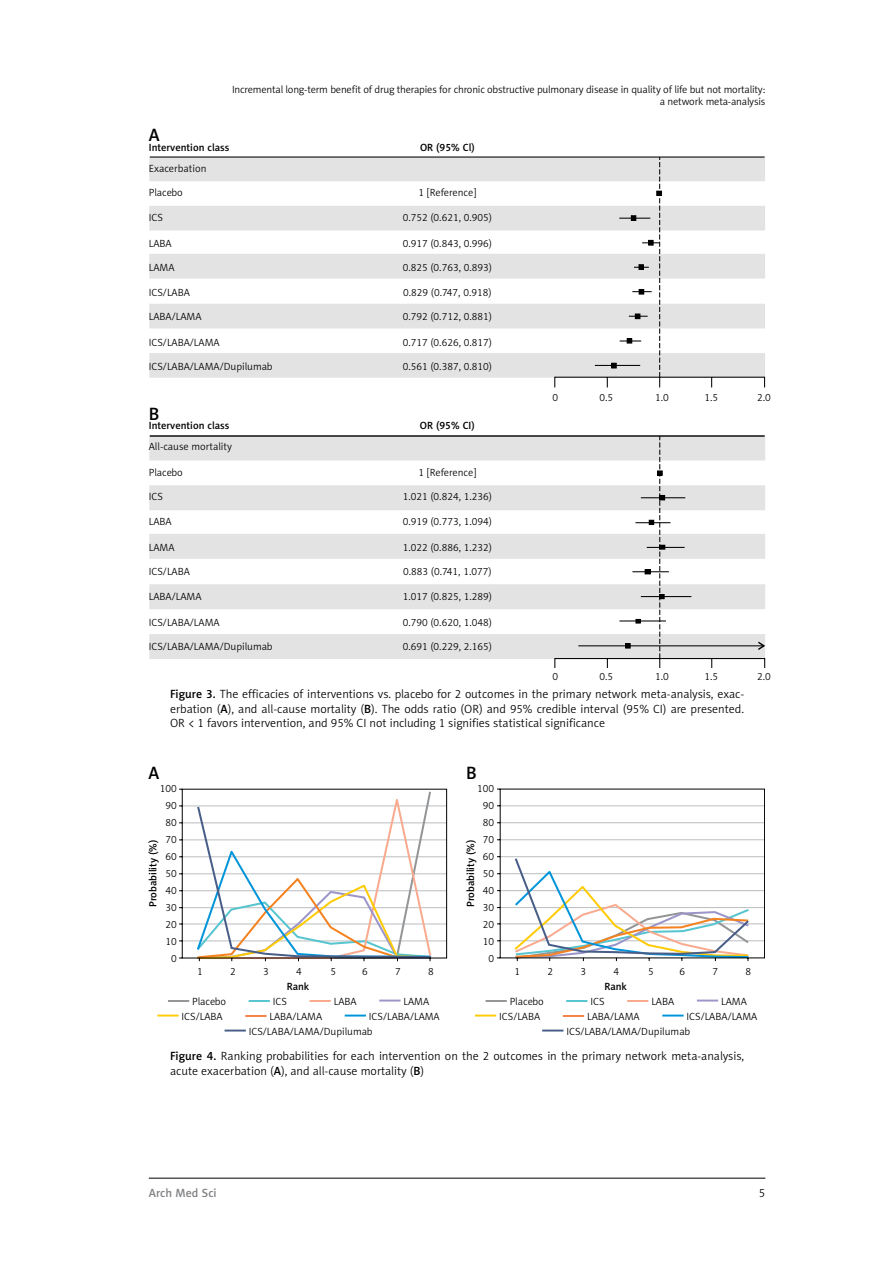
<style>
.page{position:relative;width:893px;height:1263px;background:#fff}
.page>*{position:absolute;margin:0;border:0;box-sizing:border-box;transform-origin:0 0}
.t1{font:18px "Naomi Sans EFN Medium";color:#000}
.t2{font:12px/14.4px "Naomi Sans EFN Light";color:#000;text-align:justify}
.t3{font:12px "Naomi Sans EFN Medium";color:#808285}
.t4{font:10.5px/17px "Naomi Sans EFN Light";color:#000;text-align:right}
.t5{font:10.5px "Naomi Sans EFN Medium";color:#000}
.s1{font-family:"Naomi Sans EFN Medium"}
</style>
<div class="page">
<hr style="left:149px;top:1178px;width:616px;height:1px;background:#000">
<svg style="left:149px;top:156px;width:616px;height:232px"></svg>
<svg style="left:611px;top:157px;width:51px;height:220px"></svg>
<hr style="left:595px;top:365px;width:45px;height:1px;background:#000">
<div style="left:150px;top:436px;width:615px;height:24px;background:#e3e3e3"></div>
<div style="left:150px;top:486px;width:615px;height:24px;background:#e3e3e3"></div>
<div style="left:149px;top:485px;width:616px;height:25px;border:1px solid #e3e3e3"></div>
<div style="left:150px;top:534px;width:615px;height:24px;background:#e3e3e3"></div>
<div style="left:149px;top:534px;width:616px;height:25px;border:1px solid #e3e3e3"></div>
<div style="left:150px;top:585px;width:615px;height:24px;background:#e3e3e3"></div>
<div style="left:149px;top:584px;width:616px;height:25px;border:1px solid #e3e3e3"></div>
<div style="left:150px;top:634px;width:615px;height:24px;background:#e3e3e3"></div>
<div style="left:149px;top:634px;width:616px;height:25px;border:1px solid #e3e3e3"></div>
<hr style="left:150px;top:435px;width:615px;height:2px;background:#000">
<svg style="left:554px;top:436px;width:211px;height:232px"></svg>
<svg style="left:179px;top:788px;width:268px;height:174px"></svg>
<svg style="left:497px;top:788px;width:268px;height:174px"></svg>
<hr style="left:168px;top:1000px;width:21px;height:2px;background:#939597">
<hr style="left:249px;top:1000px;width:21px;height:2px;background:#56c5d0">
<hr style="left:310px;top:1000px;width:21px;height:2px;background:#f9aa8f">
<hr style="left:379px;top:999px;width:22px;height:2px;background:#9b95c9">
<hr style="left:157px;top:1014px;width:22px;height:2px;background:#ffcb05">
<hr style="left:245px;top:1015px;width:22px;height:2px;background:#f58345">
<hr style="left:345px;top:1014px;width:21px;height:2px;background:#0095da">
<hr style="left:225px;top:1029px;width:21px;height:2px;background:#485e88">
<hr style="left:486px;top:1000px;width:21px;height:2px;background:#939597">
<hr style="left:566px;top:1000px;width:21px;height:2px;background:#56c5d0">
<hr style="left:627px;top:1000px;width:21px;height:2px;background:#f9aa8f">
<hr style="left:697px;top:999px;width:21px;height:2px;background:#9b95c9">
<hr style="left:475px;top:1014px;width:21px;height:2px;background:#ffcb05">
<hr style="left:563px;top:1015px;width:21px;height:2px;background:#f58345">
<hr style="left:662px;top:1014px;width:22px;height:2px;background:#0095da">
<hr style="left:542px;top:1029px;width:21px;height:2px;background:#485e88">
<p class="t4" style="left:232px;top:83px;width:535px;line-height:12.6px">Incremental long-term benefit of drug therapies for chronic obstructive pulmonary disease in quality of life but not mortality: a network meta-analysis</p>
<h1 class="t1" style="left:149px;top:124px;width:12px">A</h1>
<p class="t5" style="left:149px;top:141px;width:82px">Intervention class</p>
<p class="t5" style="left:420px;top:141px;width:56px">OR (95% Cl)</p>
<p class="t4" style="left:149px;top:160px;width:59px">Exacerbation</p>
<p class="t4" style="left:149px;top:184px;width:35px">Placebo</p>
<p class="t4" style="left:418px;top:184px;width:59px">1 [Reference]</p>
<p class="t4" style="left:149px;top:209px;width:16px">ICS</p>
<p class="t4" style="left:403px;top:209px;width:91px">0.752 (0.621, 0.905)</p>
<p class="t4" style="left:149px;top:235px;width:24px">LABA</p>
<p class="t4" style="left:403px;top:235px;width:91px">0.917 (0.843, 0.996)</p>
<p class="t4" style="left:149px;top:259px;width:27px">LAMA</p>
<p class="t4" style="left:403px;top:259px;width:91px">0.825 (0.763, 0.893)</p>
<p class="t4" style="left:149px;top:284px;width:43px">ICS/LABA</p>
<p class="t4" style="left:403px;top:284px;width:90px">0.829 (0.747, 0.918)</p>
<p class="t4" style="left:149px;top:308px;width:54px">LABA/LAMA</p>
<p class="t4" style="left:403px;top:308px;width:91px">0.792 (0.712, 0.881)</p>
<p class="t4" style="left:149px;top:334px;width:72px">ICS/LABA/LAMA</p>
<p class="t4" style="left:403px;top:334px;width:91px">0.717 (0.626, 0.817)</p>
<p class="t4" style="left:149px;top:358px;width:125px">ICS/LABA/LAMA/Dupilumab</p>
<p class="t4" style="left:403px;top:358px;width:91px">0.561 (0.387, 0.810)</p>
<h1 class="t1" style="left:149px;top:403px;width:12px">B</h1>
<p class="t5" style="left:149px;top:420px;width:82px">Intervention class</p>
<p class="t5" style="left:420px;top:420px;width:56px">OR (95% CI)</p>
<p class="t4" style="left:149px;top:438px;width:85px">All-cause mortality</p>
<p class="t4" style="left:149px;top:464px;width:35px">Placebo</p>
<p class="t4" style="left:418px;top:464px;width:59px">1 [Reference]</p>
<p class="t4" style="left:149px;top:488px;width:16px">ICS</p>
<p class="t4" style="left:403px;top:488px;width:91px">1.021 (0.824, 1.236)</p>
<p class="t4" style="left:149px;top:513px;width:24px">LABA</p>
<p class="t4" style="left:403px;top:513px;width:91px">0.919 (0.773, 1.094)</p>
<p class="t4" style="left:149px;top:539px;width:27px">LAMA</p>
<p class="t4" style="left:403px;top:539px;width:91px">1.022 (0.886, 1.232)</p>
<p class="t4" style="left:149px;top:563px;width:43px">ICS/LABA</p>
<p class="t4" style="left:403px;top:563px;width:90px">0.883 (0.741, 1.077)</p>
<p class="t4" style="left:149px;top:588px;width:54px">LABA/LAMA</p>
<p class="t4" style="left:403px;top:588px;width:91px">1.017 (0.825, 1.289)</p>
<p class="t4" style="left:149px;top:614px;width:72px">ICS/LABA/LAMA</p>
<p class="t4" style="left:403px;top:614px;width:91px">0.790 (0.620, 1.048)</p>
<p class="t4" style="left:149px;top:638px;width:125px">ICS/LABA/LAMA/Dupilumab</p>
<p class="t4" style="left:403px;top:638px;width:91px">0.691 (0.229, 2.165)</p>
<p class="t4" style="left:553px;top:389px;width:7px">0</p>
<p class="t4" style="left:599px;top:389px;width:15px">0.5</p>
<p class="t4" style="left:655px;top:389px;width:15px">1.0</p>
<p class="t4" style="left:704px;top:389px;width:15px">1.5</p>
<p class="t4" style="left:757px;top:389px;width:15px">2.0</p>
<p class="t4" style="left:553px;top:668px;width:7px">0</p>
<p class="t4" style="left:599px;top:668px;width:15px">0.5</p>
<p class="t4" style="left:655px;top:668px;width:15px">1.0</p>
<p class="t4" style="left:704px;top:668px;width:15px">1.5</p>
<p class="t4" style="left:757px;top:668px;width:15px">2.0</p>
<p class="t2" style="left:170px;top:687px;width:576px"><span class="s1">Figure 3.</span> The efficacies of interventions vs. placebo for 2 outcomes in the primary network meta-analysis, exac&shy;erbation (<span class="s1">A</span>), and all-cause mortality (<span class="s1">B</span>). The odds ratio (OR) and 95% credible interval (95% CI) are presented.<br>OR &lt; 1 favors intervention, and 95% CI not including 1 signifies statistical significance</p>
<h1 class="t1" style="left:149px;top:762px;width:12px">A</h1>
<h1 class="t1" style="left:466px;top:762px;width:12px">B</h1>
<p class="t4" style="left:160px;top:780px;width:19px">100<br>90<br>80<br>70<br>60<br>50<br>40<br>30<br>20<br>10<br>0</p>
<p class="t4" style="left:477px;top:780px;width:19px">100<br>90<br>80<br>70<br>60<br>50<br>40<br>30<br>20<br>10<br>0</p>
<p class="t5" style="left:147px;top:907px;width:69px;rotate:-90deg">Probability (%)</p>
<p class="t5" style="left:464px;top:907px;width:69px;rotate:-90deg">Probability (%)</p>
<p class="t4" style="left:197px;top:963px;width:7px">1</p>
<p class="t4" style="left:230px;top:963px;width:7px">2</p>
<p class="t4" style="left:263px;top:963px;width:7px">3</p>
<p class="t4" style="left:296px;top:963px;width:7px">4</p>
<p class="t4" style="left:330px;top:963px;width:7px">5</p>
<p class="t4" style="left:362px;top:963px;width:7px">6</p>
<p class="t4" style="left:395px;top:963px;width:7px">7</p>
<p class="t4" style="left:428px;top:963px;width:7px">8</p>
<p class="t5" style="left:287px;top:980px;width:24px">Rank</p>
<p class="t4" style="left:192px;top:993px;width:35px">Placebo</p>
<p class="t4" style="left:273px;top:993px;width:16px">ICS</p>
<p class="t4" style="left:334px;top:993px;width:24px">LABA</p>
<p class="t4" style="left:403px;top:993px;width:27px">LAMA</p>
<p class="t4" style="left:182px;top:1008px;width:43px">ICS/LABA</p>
<p class="t4" style="left:269px;top:1008px;width:54px">LABA/LAMA</p>
<p class="t4" style="left:249px;top:1009px;width:192px;line-height:15px;text-align:left;text-indent:120px">ICS/LABA/LAMA<br>ICS/LABA/LAMA/Dupilumab</p>
<p class="t4" style="left:515px;top:963px;width:7px">1</p>
<p class="t4" style="left:548px;top:963px;width:7px">2</p>
<p class="t4" style="left:581px;top:963px;width:7px">3</p>
<p class="t4" style="left:614px;top:963px;width:7px">4</p>
<p class="t4" style="left:648px;top:963px;width:7px">5</p>
<p class="t4" style="left:680px;top:963px;width:7px">6</p>
<p class="t4" style="left:713px;top:963px;width:7px">7</p>
<p class="t4" style="left:746px;top:963px;width:7px">8</p>
<p class="t5" style="left:604px;top:980px;width:24px">Rank</p>
<p class="t4" style="left:510px;top:993px;width:35px">Placebo</p>
<p class="t4" style="left:590px;top:993px;width:16px">ICS</p>
<p class="t4" style="left:651px;top:993px;width:24px">LABA</p>
<p class="t4" style="left:721px;top:993px;width:27px">LAMA</p>
<p class="t4" style="left:499px;top:1008px;width:43px">ICS/LABA</p>
<p class="t4" style="left:587px;top:1008px;width:54px">LABA/LAMA</p>
<p class="t4" style="left:566px;top:1009px;width:192px;line-height:15px;text-align:left;text-indent:120px">ICS/LABA/LAMA<br>ICS/LABA/LAMA/Dupilumab</p>
<p class="t2" style="left:170px;top:1049px;width:576px"><span class="s1">Figure 4.</span> Ranking probabilities for each intervention on the 2 outcomes in the primary network meta-analysis, acute exacerbation (<span class="s1">A</span>), and all-cause mortality (<span class="s1">B</span>)</p>
<p class="t3" style="left:149px;top:1186px;width:69px">Arch Med Sci</p>
<p class="t2" style="left:759px;top:1186px;width:8px">5</p>
</div>
